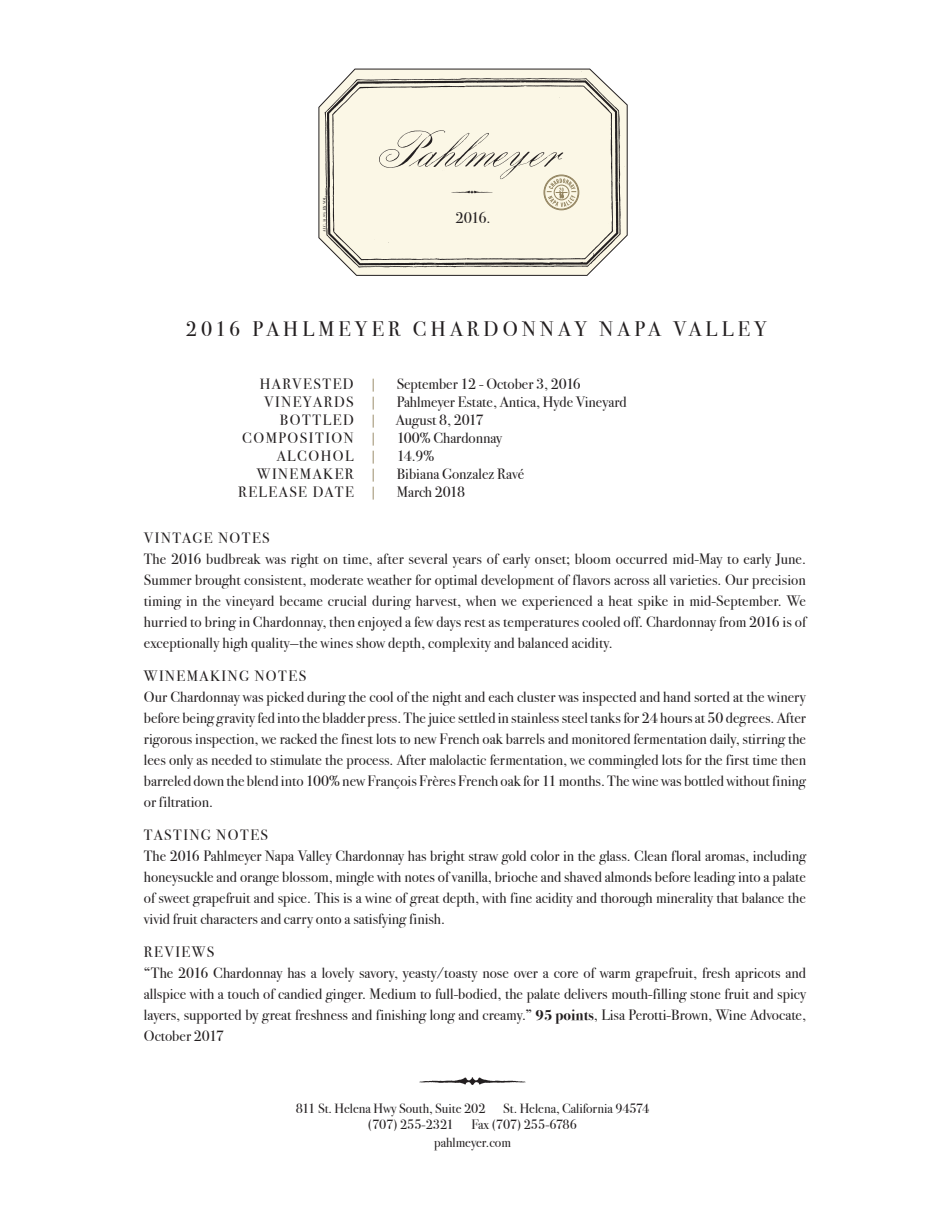
<style>
.page{position:relative;width:945px;height:1215px;background:#fff}
.page>*{position:absolute;margin:0;border:0;box-sizing:border-box;transform-origin:0 0}
.t1{font:21px "Bodoni Svty Two ITCTT Book";letter-spacing:.2em;color:#231f20}
.t2{font:15.6px "Bodoni Svty Two ITCTT Book";color:#231f20}
.t3{font:15px/21px "Bodoni Svty Two ITCTT Book";color:#231f20}
.t4{font:15px/18px "Bodoni Svty Two ITCTT Book";letter-spacing:.1em;color:#231f20;text-align:right}
.t5{font:15px "Bodoni Svty Two ITCTT Book";color:#91825e}
.t6{font:13.5px/18.1px "Bodoni Svty Two ITCTT Book";color:#231f20}
.t7{font:3.9px "Bodoni BT";color:#231f20}
.s1{color:#91825e}
.s2{font-family:"Bodoni Svty Two ITCTT";font-weight:700}
</style>
<div class="page">
<img style="left:419px;top:1077px;width:107px;height:8px">
<img style="left:318px;top:68px;width:309px;height:208px">
<img style="left:376px;top:127px;width:192px;height:60px">
<img style="left:451px;top:189px;width:43px;height:6px">
<p class="t7" style="left:322px;top:232px;width:38px;rotate:-90deg">ALC. 14 .9% BY VOL.</p>
<p class="t2" style="left:455px;top:208px;width:37px">2016.</p>
<h1 class="t1" style="left:186px;top:316px;width:583px">2016 PAHLMEYER CHARDONNAY NAPA VALLEY</h1>
<p class="t4" style="left:238px;top:375px;width:117px">HARVESTED<br>VINEYARDS<br>BOTTLED<br>COMPOSITION<br>ALCOHOL<br>WINEMAKER<br>RELEASE DATE</p>
<p class="t5" style="left:369px;top:375px;width:9px">|</p>
<p class="t3" style="left:397px;top:373px;width:186px">September 12 - October 3, 2016</p>
<p class="t5" style="left:369px;top:393px;width:9px">|</p>
<p class="t3" style="left:369px;top:393px;width:259px;line-height:18px;text-indent:27px">Pahlmeyer Estate, Antica, Hyde Vineyard <span class="s1">|</span> August 8, 2017<br><span class="s1">|</span></p>
<p class="t3" style="left:397px;top:427px;width:107px">100% Chardonnay</p>
<p class="t5" style="left:369px;top:447px;width:9px">|</p>
<p class="t3" style="left:397px;top:445px;width:39px">14.9%</p>
<p class="t5" style="left:369px;top:465px;width:9px">|</p>
<p class="t3" style="left:397px;top:463px;width:129px">Bibiana Gonzalez Ravé</p>
<p class="t5" style="left:369px;top:483px;width:9px">|</p>
<p class="t3" style="left:397px;top:481px;width:70px">March 2018</p>
<p class="t3" style="left:144px;top:528px;width:664px">VINTAGE NOTES<br>The 2016 budbreak was right on time, after several years of early onset; bloom occurred mid-May to early June.<br>Summer brought consistent, moderate weather for optimal development of flavors across all varieties. Our precision timing in the vineyard became crucial during harvest, when we experienced a heat spike in mid-September. We hurried to bring in Chardonnay, then enjoyed a few days rest as temperatures cooled off. Chardonnay from 2016 is of exceptionally high quality—the wines show depth, complexity and balanced acidity.</p>
<p class="t3" style="left:144px;top:666px;width:664px">WINEMAKING NOTES<br>Our Chardonnay was picked during the cool of the night and each cluster was inspected and hand sorted at the winery before being gravity fed into the bladder press. The juice settled in stainless steel tanks for 24 hours at 50 degrees. After rigorous inspection, we racked the finest lots to new French oak barrels and monitored fermentation daily, stirring the lees only as needed to stimulate the process. After malolactic fermentation, we commingled lots for the first time then barreled down the blend into 100% new François Frères French oak for 11 months. The wine was bottled without fining or filtration.</p>
<p class="t3" style="left:144px;top:825px;width:664px">TASTING NOTES<br>The 2016 Pahlmeyer Napa Valley Chardonnay has bright straw gold color in the glass. Clean floral aromas, including honeysuckle and orange blossom, mingle with notes of vanilla, brioche and shaved almonds before leading into a palate of sweet grapefruit and spice. This is a wine of great depth, with fine acidity and thorough minerality that balance the vivid fruit characters and carry onto a satisfying finish.</p>
<p class="t3" style="left:144px;top:942px;width:664px">REVIEWS<br>“The 2016 Chardonnay has a lovely savory, yeasty/toasty nose over a core of warm grapefruit, fresh apricots and allspice with a touch of candied ginger. Medium to full-bodied, the palate delivers mouth-filling stone fruit and spicy layers, supported by great freshness and finishing long and creamy.” <span class="s2">95 points</span>, Lisa Perotti-Brown, Wine Advocate, October 2017</p>
<p class="t6" style="left:296px;top:1099px;width:191px">811 St. Helena Hwy South, Suite 202</p>
<p class="t6" style="left:503px;top:1099px;width:148px">St. Helena, California 94574</p>
<p class="t6" style="left:368px;top:1115px;width:87px">(707) 255-2321</p>
<p class="t6" style="left:434px;top:1115px;width:144px;text-indent:37px">Fax (707) 255-6786 pahlmeyer.com</p>
</div>
